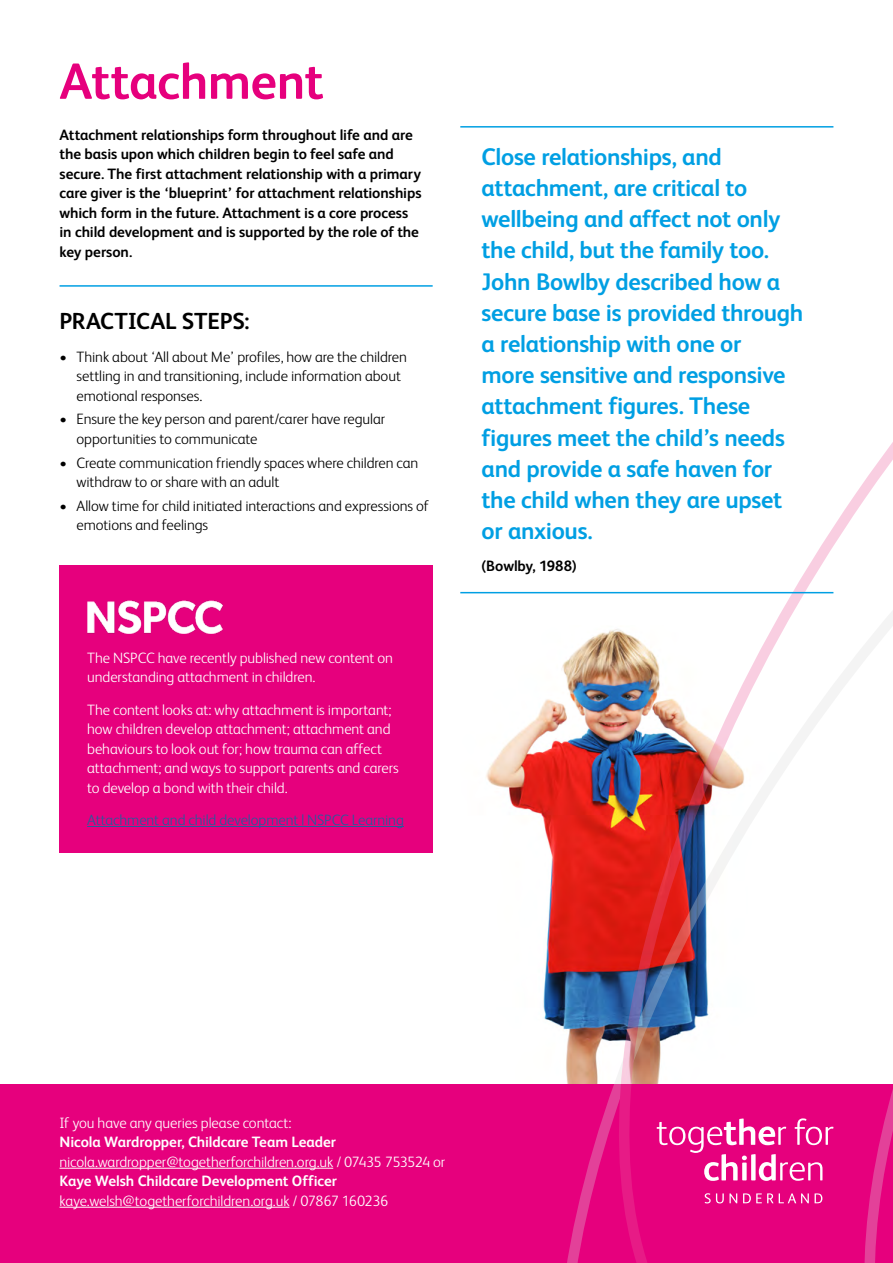
<style>
.page{position:relative;width:893px;height:1263px;background:#fff}
.page>*{position:absolute;margin:0;border:0;box-sizing:border-box;transform-origin:0 0}
.t1{font:700 51px "FS Albert";letter-spacing:-.01em;color:#e6007d}
.t2{font:700 24px/31.2px "FS Albert";letter-spacing:-.015em;color:#009fe3}
.t3{font:700 23.25px "FS Albert";letter-spacing:-.005em;color:#000}
.t4{font:300 15px/19.5px "FS Albert";letter-spacing:-.005em;color:#fff}
.t5{font:300 15px/19.5px "FS Albert";letter-spacing:-.005em;color:#000}
.t6{font:700 15px/19.5px "FS Albert";letter-spacing:-.005em;color:#000}
.t7{font:700 15px "FS Albert";letter-spacing:-.005em;color:#fff}
.t8{font:300 15px "FS Albert";letter-spacing:-.005em;color:#275b9b}
</style>
<div class="page">
<div style="left:0;top:1084px;width:893px;height:179px;background:#e6007d"></div>
<hr style="left:60px;top:1168px;width:273px;height:1px;background:#fff">
<hr style="left:60px;top:1207px;width:229px;height:1px;background:#fff">
<svg style="left:471px;top:591px;width:62px;height:221px"></svg>
<svg style="left:533px;top:126px;width:360px;height:1137px"></svg>
<div style="left:60px;top:566px;width:373px;height:287px;background:#e6007d"></div>
<hr style="left:87px;top:826px;width:317px;height:1px;background:#275b9b">
<img style="left:87px;top:600px;width:136px;height:33px">
<hr style="left:60px;top:285px;width:373px;height:2px;background:#009fe3">
<hr style="left:460px;top:126px;width:373px;height:2px;background:#009fe3">
<hr style="left:460px;top:592px;width:373px;height:1px;background:#009fe3">
<h1 class="t1" style="left:60px;top:52px;width:266px">Attachment</h1>
<p class="t6" style="left:60px;top:125px;width:363px">Attachment relationships form throughout life and are the basis upon which children begin to feel safe and secure. The first attachment relationship with a primary care giver is the ‘blueprint’ for attachment relationships which form in the future. Attachment is a core process in child development and is supported by the role of the key person.</p>
<h3 class="t3" style="left:60px;top:308px;width:192px">PRACTICAL STEPS:</h3>
<p class="t5" style="left:77px;top:347px;width:332px;text-indent:-17px">• Think about ‘All about Me’ profiles, how are the children settling in and transitioning, include information about emotional responses.</p>
<p class="t5" style="left:77px;top:409px;width:310px;text-indent:-17px">• Ensure the key person and parent/carer have regular opportunities to communicate</p>
<p class="t5" style="left:77px;top:453px;width:343px;text-indent:-17px">• Create communication friendly spaces where children can withdraw to or share with an adult</p>
<p class="t5" style="left:77px;top:496px;width:354px;text-indent:-17px">• Allow time for child initiated interactions and expressions of emotions and feelings</p>
<p class="t4" style="left:87px;top:648px;width:307px">The NSPCC have recently published new content on understanding attachment in children.</p>
<p class="t4" style="left:87px;top:700px;width:313px">The content looks at: why attachment is important; how children develop attachment; attachment and behaviours to look out for; how trauma can affect attachment; and ways to support parents and carers to develop a bond with their child.</p>
<p class="t8" style="left:87px;top:811px;width:318px">Attachment and child development | NSPCC Learning</p>
<p class="t2" style="left:482px;top:141px;width:323px">Close relationships, and attachment, are critical to wellbeing and affect not only the child, but the family too.<br>John Bowlby described how a secure base is provided through a relationship with one or<br>more sensitive and responsive attachment figures. These figures meet the child’s needs and provide a safe haven for the child when they are upset or anxious.</p>
<p class="t6" style="left:482px;top:556px;width:97px">(Bowlby, 1988)</p>
<p class="t4" style="left:60px;top:1113px;width:234px">If you have any queries please contact:</p>
<p class="t7" style="left:60px;top:1133px;width:278px">Nicola Wardropper, Childcare Team Leader</p>
<p class="t4" style="left:60px;top:1152px;width:387px">nicola.wardropper@togetherforchildren.org.uk / 07435 753524 or</p>
<p class="t7" style="left:60px;top:1172px;width:279px">Kaye Welsh Childcare Development Officer</p>
<p class="t4" style="left:60px;top:1191px;width:330px">kaye.welsh@togetherforchildren.org.uk / 07867 160236</p>
</div>
